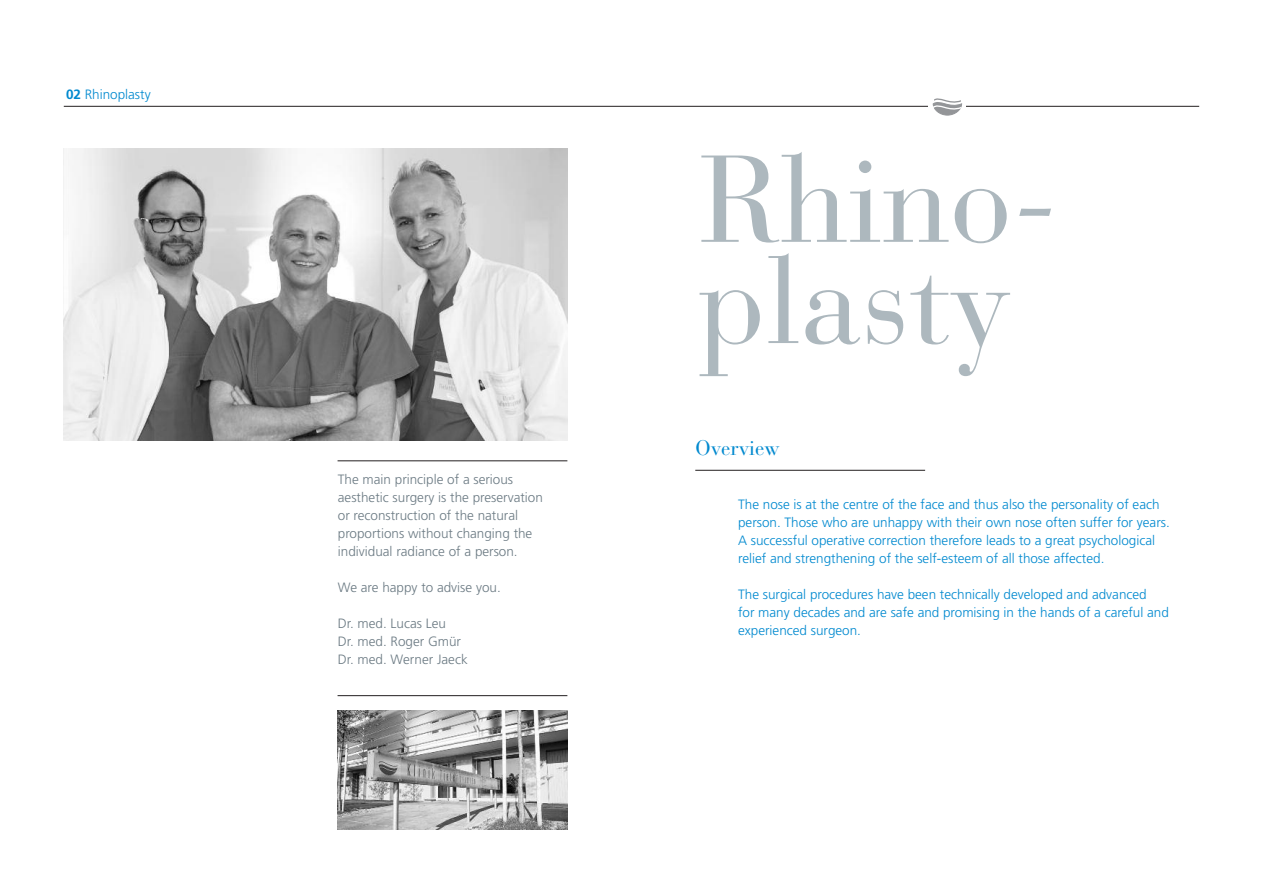
<style>
.page{position:relative;width:1263px;height:893px;background:#fff}
.page>*{position:absolute;margin:0;border:0;box-sizing:border-box;transform-origin:0 0}
.t1{font:122.55px/101.2px "Bauer Bodoni";color:#adb8be}
.t2{font:21px "Bauer Bodoni";color:#0089cf}
.t3{font:300 13.5px/18px "Frutiger";color:#0089cf}
.t4{font:300 13.5px/18px "Frutiger";color:#6b7a83}
.s1{font-weight:700}
</style>
<div class="page">
<hr style="left:64px;top:106px;width:1135px;height:1px;background:#231f20">
<img style="left:64px;top:149px;width:503px;height:291px">
<div style="left:928px;top:95px;width:38px;height:25px;background:#fff"></div>
<svg style="left:932px;top:98px;width:30px;height:17px"></svg>
<hr style="left:338px;top:695px;width:229px;height:1px;background:#231f20">
<hr style="left:338px;top:461px;width:229px;height:1px;background:#231f20">
<hr style="left:695px;top:470px;width:230px;height:1px;background:#231f20">
<img style="left:338px;top:710px;width:229px;height:119px">
<p class="t3" style="left:66px;top:86px;width:86px"><span class="s1">02</span> Rhinoplasty</p>
<p class="t4" style="left:338px;top:471px;width:207px">The main principle of a serious aesthetic surgery is the preservation or reconstruction of the natural proportions without changing the individual radiance of a person.</p>
<p class="t4" style="left:338px;top:579px;width:164px">We are happy to advise you.</p>
<p class="t4" style="left:338px;top:615px;width:131px">Dr. med. Lucas Leu<br>Dr. med. Roger Gmür<br>Dr. med. Werner Jaeck</p>
<h1 class="t1" style="left:698px;top:165px;width:362px">Rhino&shy;plasty</h1>
<h2 class="t2" style="left:696px;top:440px;width:85px">Overview</h2>
<p class="t3" style="left:738px;top:496px;width:433px">The nose is at the centre of the face and thus also the personality of each person. Those who are unhappy with their own nose often suffer for years.<br>A successful operative correction therefore leads to a great psychological relief and strengthening of the self-esteem of all those affected.</p>
<p class="t3" style="left:738px;top:586px;width:432px">The surgical procedures have been technically developed and advanced<br>for many decades and are safe and promising in the hands of a careful and experienced surgeon.</p>
</div>
